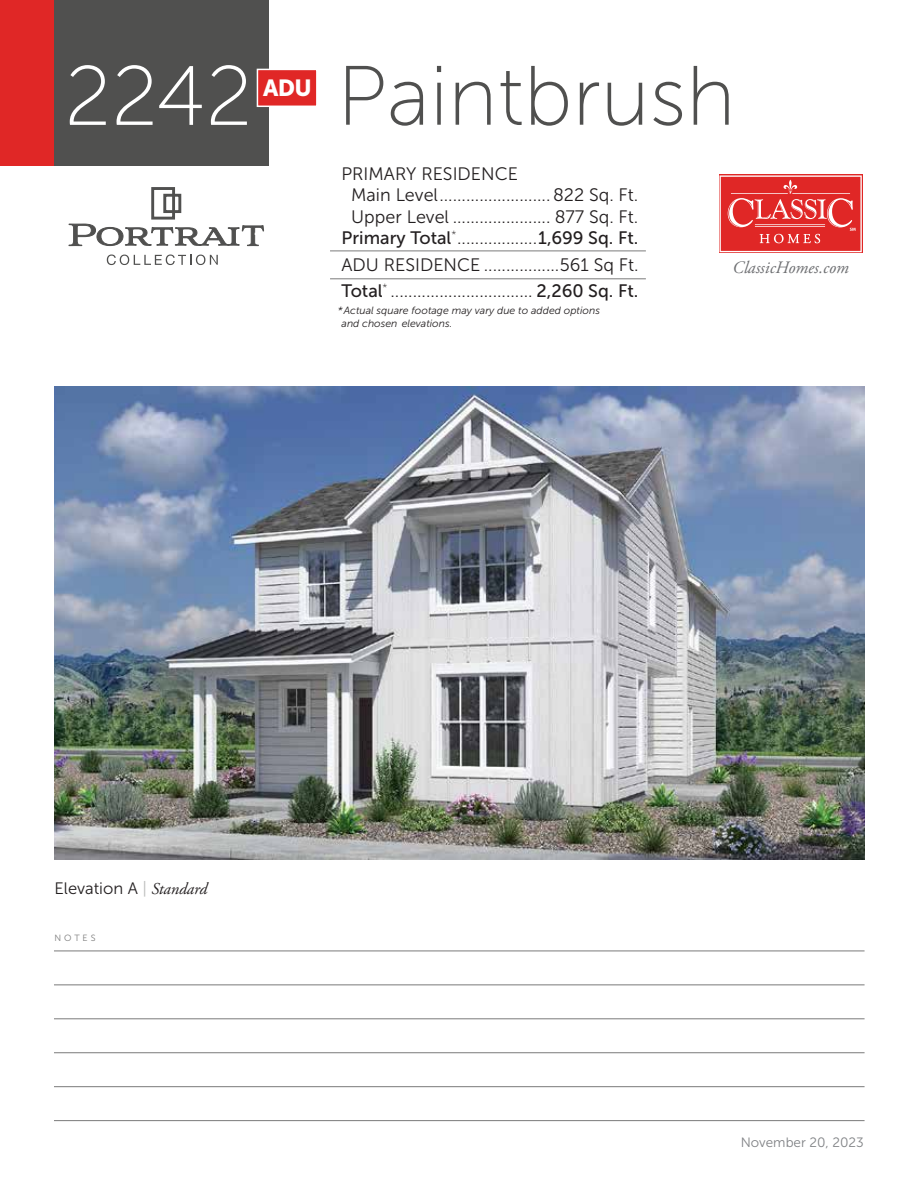
<style>
.page{position:relative;width:918px;height:1188px;background:#fff}
.page>*{position:absolute;margin:0;border:0;box-sizing:border-box;transform-origin:0 0}
.t1{font:84px "Museo Sans 100";color:#50504f}
.t2{font:84px "Museo Sans 100";color:#fff}
.t3{font:italic 44.7px "Adobe Garamond Pro";color:#fff}
.t4{font:18px/21.6px "Museo Sans 300";color:#231f20}
.t5{font:18px "Museo Sans 500";color:#231f20}
.t6{font:italic 17.4px "Adobe Garamond Pro";color:#6d6e71}
.t7{font:16.5px "Museo Sans 300";color:#231f20}
.t8{font:13.5px "Museo Sans 300";color:#808285}
.t9{font:italic 10.5px/12.6px "Museo Sans 300";color:#231f20}
.t10{font:9px "Museo Sans 300";letter-spacing:.325em;color:#7a7a7a}
.s1{font-family:"Museo Sans 300"}
.s2{font-family:"Museo Sans 500"}
.s3{color:#bbbcbb}
.s4{font-family:"Adobe Garamond Pro";font-style:italic}
</style>
<div class="page">
<div style="left:0;top:0;width:69px;height:166px;background:#e02726"></div>
<svg style="left:719px;top:175px;width:144px;height:78px"></svg>
<svg style="left:720px;top:175px;width:142px;height:77px;background:#e44847"></svg>
<div style="left:151px;top:187px;width:24px;height:33px;border:3px solid #50504f"></div>
<div style="left:163px;top:194px;width:18px;height:19px;border:3px solid #50504f"></div>
<svg style="left:107px;top:255px;width:111px;height:10px"></svg>
<svg style="left:68px;top:209px;width:196px;height:38px"></svg>
<div style="left:54px;top:0;width:215px;height:166px;background:#50504f"></div>
<div style="left:257px;top:69px;width:61px;height:38px;background:#e02726;border:2px solid #fff"></div>
<hr style="left:330px;top:251px;width:316px;height:1px;background:#7b7b7b">
<hr style="left:330px;top:278px;width:316px;height:1px;background:#7b7b7b">
<img style="left:54px;top:386px;width:810px;height:473px">
<hr style="left:54px;top:951px;width:811px;height:1px;background:#7a7a7a">
<hr style="left:54px;top:984px;width:811px;height:1px;background:#7a7a7a">
<hr style="left:54px;top:1018px;width:811px;height:1px;background:#7a7a7a">
<hr style="left:54px;top:1052px;width:811px;height:1px;background:#7a7a7a">
<hr style="left:54px;top:1086px;width:811px;height:1px;background:#7a7a7a">
<hr style="left:54px;top:1120px;width:811px;height:1px;background:#7a7a7a">
<h1 class="t2" style="left:64px;top:51px;width:189px">2242</h1>
<h2 class="t3" style="left:86px;top:69px;width:228px">Renaissance<sup>ADU</sup></h2>
<h1 class="t1" style="left:337px;top:51px;width:400px">Paintbrush</h1>
<p class="t4" style="left:351px;top:163px;width:289px;text-indent:-10px">PRIMARY RESIDENCE<br>Main Level......................... 822 Sq. Ft.<br>Upper Level ...................... 877 Sq. Ft.</p>
<p class="t5" style="left:342px;top:228px;width:298px">Primary Total<sup>*</sup><span class="s1">..................</span>1,699 Sq. Ft.</p>
<p class="t4" style="left:342px;top:251px;width:299px;line-height:26.1px">ADU RESIDENCE .................561 Sq Ft.<br><span class="s2">Total</span><sup>*</sup> ................................ <span class="s2">2,260 Sq. Ft.</span></p>
<p class="t9" style="left:342px;top:304px;width:260px;text-indent:-4px">*Actual square footage may vary due to added options and chosen elevations.</p>
<p class="t6" style="left:732px;top:257px;width:118px">ClassicHomes.com</p>
<p class="t7" style="left:54px;top:880px;width:154px">Elevation A <span class="s3">|</span> <span class="s4">Standard</span></p>
<p class="t10" style="left:54px;top:933px;width:43px">NOTES</p>
<p class="t8" style="left:741px;top:1135px;width:125px">November 20, 2023</p>
</div>
